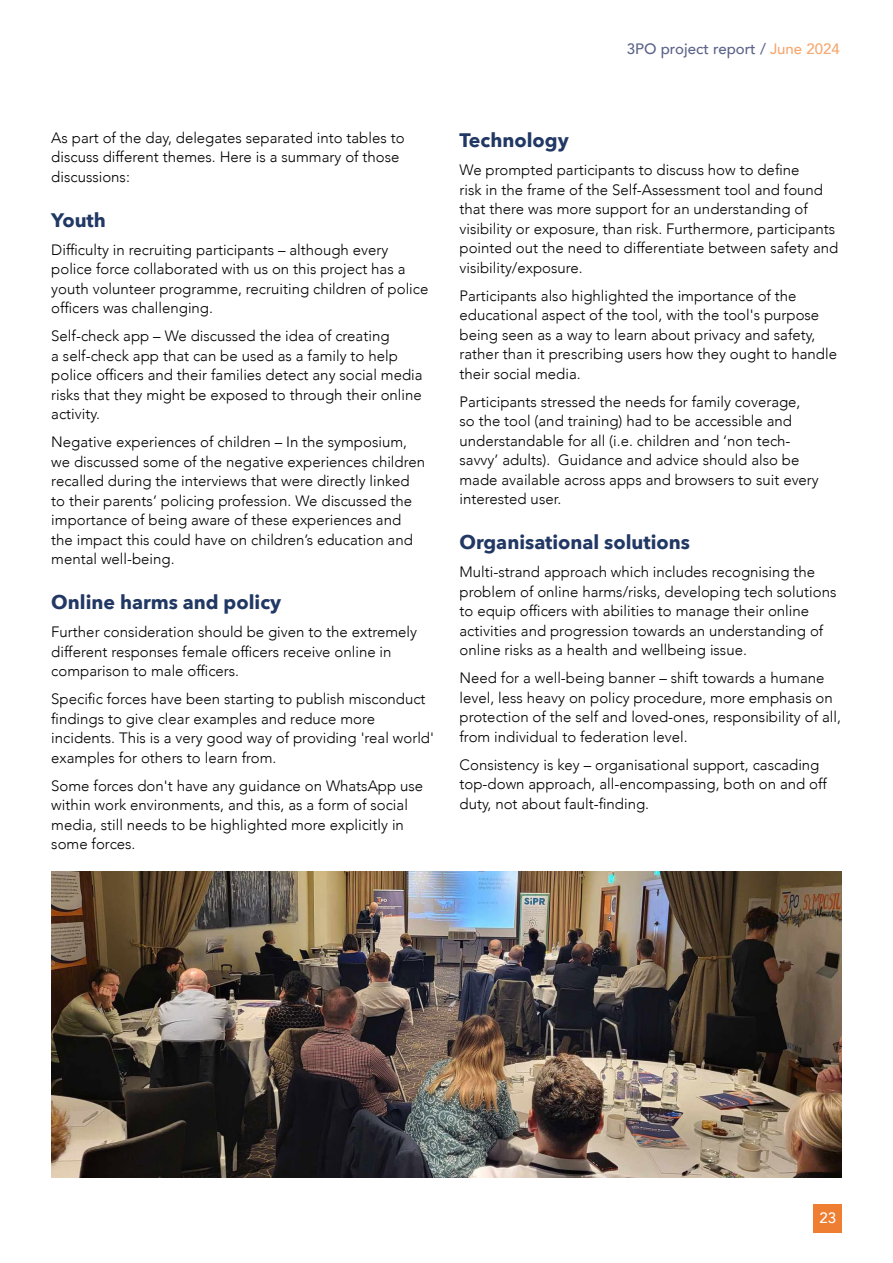
<style>
.page{position:relative;width:893px;height:1263px;background:#fff}
.page>*{position:absolute;margin:0;border:0;box-sizing:border-box;transform-origin:0 0}
.t1{font:700 19.5px "Avenir Next";color:#213864}
.t2{font:300 15px/19.5px "Avenir";color:#000}
.t3{font:500 15px "Avenir";color:#5c6389}
.t4{font:500 15px "Avenir";color:#fff}
.s1{color:#f5a86f}
</style>
<div class="page">
<img style="left:52px;top:872px;width:790px;height:306px">
<div style="left:813px;top:1204px;width:29px;height:29px;background:#ee7e31"></div>
<p class="t3" style="left:627px;top:36px;width:214px">3PO project report / <span class="s1">June 2024</span></p>
<p class="t2" style="left:51px;top:128px;width:355px">As part of the day, delegates separated into tables to discuss different themes. Here is a summary of those discussions:</p>
<h1 class="t1" style="left:51px;top:203px;width:56px">Youth</h1>
<p class="t2" style="left:51px;top:240px;width:379px">Difficulty in recruiting participants – although every police force collaborated with us on this project has a youth volunteer programme, recruiting children of police officers was challenging.</p>
<p class="t2" style="left:51px;top:326px;width:373px">Self-check app – We discussed the idea of creating<br>a self-check app that can be used as a family to help police officers and their families detect any social media risks that they might be exposed to through their online activity.</p>
<p class="t2" style="left:51px;top:432px;width:375px">Negative experiences of children – In the symposium, we discussed some of the negative experiences children recalled during the interviews that were directly linked to their parents’ policing profession. We discussed the importance of being aware of these experiences and the impact this could have on children’s education and mental well-being.</p>
<h1 class="t1" style="left:51px;top:585px;width:231px">Online harms and policy</h1>
<p class="t2" style="left:51px;top:622px;width:367px">Further consideration should be given to the extremely different responses female officers receive online in comparison to male officers.</p>
<p class="t2" style="left:51px;top:689px;width:384px">Specific forces have been starting to publish misconduct findings to give clear examples and reduce more incidents. This is a very good way of providing 'real world' examples for others to learn from.</p>
<p class="t2" style="left:51px;top:776px;width:373px">Some forces don't have any guidance on WhatsApp use within work environments, and this, as a form of social media, still needs to be highlighted more explicitly in some forces.</p>
<h1 class="t1" style="left:459px;top:123px;width:111px">Technology</h1>
<p class="t2" style="left:459px;top:160px;width:380px">We prompted participants to discuss how to define<br>risk in the frame of the Self-Assessment tool and found that there was more support for an understanding of visibility or exposure, than risk. Furthermore, participants pointed out the need to differentiate between safety and visibility/exposure.</p>
<p class="t2" style="left:459px;top:286px;width:379px">Participants also highlighted the importance of the educational aspect of the tool, with the tool's purpose being seen as a way to learn about privacy and safety, rather than it prescribing users how they ought to handle their social media.</p>
<p class="t2" style="left:459px;top:392px;width:361px">Participants stressed the needs for family coverage, so the tool (and training) had to be accessible and understandable for all (i.e. children and ‘non tech&shy;savvy’ adults). Guidance and advice should also be made available across apps and browsers to suit every interested user.</p>
<h1 class="t1" style="left:459px;top:525px;width:232px">Organisational solutions</h1>
<p class="t2" style="left:459px;top:562px;width:378px">Multi-strand approach which includes recognising the problem of online harms/risks, developing tech solutions to equip officers with abilities to manage their online activities and progression towards an understanding of online risks as a health and wellbeing issue.</p>
<p class="t2" style="left:459px;top:668px;width:383px">Need for a well-being banner – shift towards a humane level, less heavy on policy procedure, more emphasis on protection of the self and loved-ones, responsibility of all, from individual to federation level.</p>
<p class="t2" style="left:459px;top:755px;width:369px">Consistency is key – organisational support, cascading top-down approach, all-encompassing, both on and off duty, not about fault-finding.</p>
<p class="t4" style="left:819px;top:1205px;width:18px">23</p>
</div>
